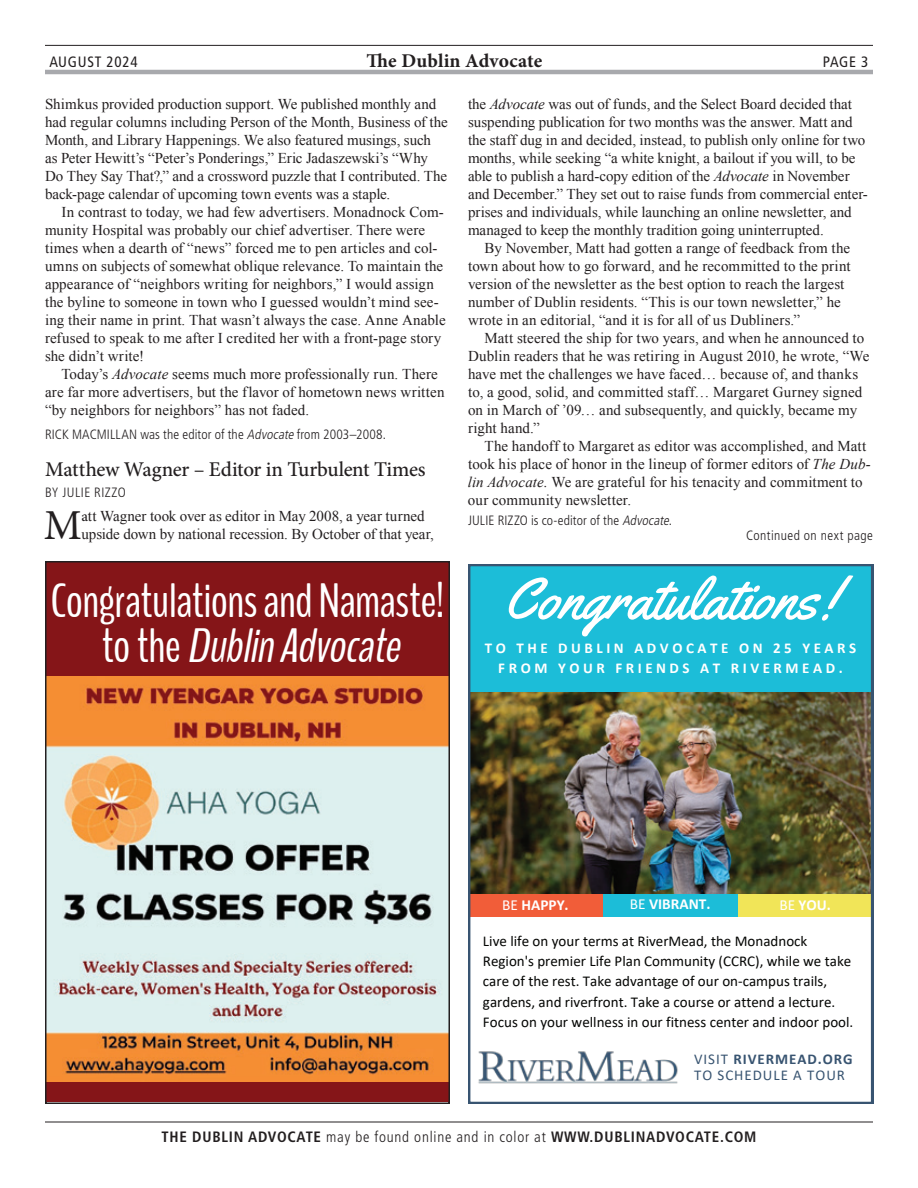
<style>
.page{position:relative;width:918px;height:1188px;background:#fff}
.page>*{position:absolute;margin:0;border:0;box-sizing:border-box;transform-origin:0 0}
.t1{font:58.95px "Yellowtail";color:#fff}
.t2{font:48px/45px "Bench Nine";letter-spacing:-.015em;color:#fff;text-align:center}
.t3{font:42.75px "Minion Pro";color:#231f20}
.t4{font:500 21px "Minion Pro";letter-spacing:-.02em;color:#231f20}
.t5{font:700 19.5px "Minion Pro";letter-spacing:.01em;color:#231f20}
.t6{font:700 15.3px "Calibri";color:#fff}
.t7{font:15px/18px "Times New Roman";color:#231f20}
.t8{font:15px/20.2px "Calibri";color:#040503}
.t9{font:700 condensed 15px "Frutiger LT Std";letter-spacing:.05em;color:#231f20}
.t10{font:700 15px/20.2px "Calibri";letter-spacing:.235em;color:#fff;text-align:center}
.t11{font:15px/16.8px "Calibri";letter-spacing:.065em;color:#385471}
.t12{font:condensed 15px "Frutiger LT Std";letter-spacing:.05em;color:#231f20}
.t13{font:300 condensed 13.5px "Frutiger LT Std";letter-spacing:.01em;color:#231f20}
.t14{font:300 condensed 13.5px "Frutiger LT Std";letter-spacing:.03em;color:#231f20}
.s1{font-style:italic}
.s2{font-family:"Minion Pro";font-weight:500}
.s3{font-weight:400}
.s4{font-weight:700}
.s5{font-weight:300}
</style>
<div class="page">
<hr style="left:45px;top:45px;width:828px;height:1px;background:#231f20">
<hr style="left:45px;top:70px;width:828px;height:4px;background:#a8a9ad">
<hr style="left:45px;top:1122px;width:828px;height:1px;background:#231f20">
<div style="left:45px;top:562px;width:405px;height:540px;background:#851518"></div>
<img style="left:48px;top:676px;width:399px;height:406px">
<div style="left:45px;top:561px;width:405px;height:543px;border:2px solid #231f20"></div>
<img style="left:468px;top:564px;width:405px;height:540px">
<p class="t12" style="left:50px;top:53px;width:90px">AUGUST 2024</p>
<h3 class="t5" style="left:367px;top:47px;width:177px">The Dublin Advocate</h3>
<p class="t12" style="left:823px;top:53px;width:47px">PAGE 3</p>
<p class="t7" style="left:45px;top:95px;width:404px">Shimkus provided production support. We published monthly and had regular columns including Person of the Month, Business of the Month, and Library Happenings. We also featured musings, such<br>as Peter Hewitt’s “Peter’s Ponderings,” Eric Jadaszewski’s “Why Do They Say That?,” and a crossword puzzle that I contributed. The back-page calendar of upcoming town events was a staple.</p>
<p class="t7" style="left:45px;top:203px;width:402px;text-indent:16px">In contrast to today, we had few advertisers. Monadnock Com&shy;munity Hospital was probably our chief advertiser. There were times when a dearth of “news” forced me to pen articles and col&shy;umns on subjects of somewhat oblique relevance. To maintain the appearance of “neighbors writing for neighbors,” I would assign the byline to someone in town who I guessed wouldn’t mind see&shy;ing their name in print. That wasn’t always the case. Anne Anable refused to speak to me after I credited her with a front-page story she didn’t write!</p>
<p class="t7" style="left:45px;top:365px;width:401px;text-indent:16px">Today’s <span class="s1">Advocate</span> seems much more professionally run. There are far more advertisers, but the flavor of hometown news written “by neighbors for neighbors” has not faded.</p>
<p class="t13" style="left:45px;top:427px;width:343px">RICK MACMILLAN was the editor of the <span class="s1">Advocate</span> from 2003–2008.</p>
<h3 class="t4" style="left:45px;top:455px;width:382px">Matthew Wagner – Editor in Turbulent Times</h3>
<p class="t14" style="left:45px;top:485px;width:82px">BY JULIE RIZZO</p>
<h3 class="t3" style="left:44px;top:497px;width:40px">M</h3>
<p class="t7" style="left:81px;top:507px;width:354px"><span class="s2">a</span>tt Wagner took over as editor in May 2008, a year turned upside down by national recession. By October of that year,</p>
<p class="t7" style="left:468px;top:95px;width:401px">the <span class="s1">Advocate</span> was out of funds, and the Select Board decided that suspending publication for two months was the answer. Matt and the staff dug in and decided, instead, to publish only online for two months, while seeking “a white knight, a bailout if you will, to be able to publish a hard-copy edition of the <span class="s1">Advocate</span> in November and December.” They set out to raise funds from commercial enter&shy;prises and individuals, while launching an online newsletter, and managed to keep the monthly tradition going uninterrupted.</p>
<p class="t7" style="left:468px;top:239px;width:384px;text-indent:16px">By November, Matt had gotten a range of feedback from the town about how to go forward, and he recommitted to the print version of the newsletter as the best option to reach the largest number of Dublin residents. “This is our town newsletter,” he wrote in an editorial, “and it is for all of us Dubliners.”</p>
<p class="t7" style="left:468px;top:329px;width:403px;text-indent:16px">Matt steered the ship for two years, and when he announced to Dublin readers that he was retiring in August 2010, he wrote, “We have met the challenges we have faced… because of, and thanks to, a good, solid, and committed staff… Margaret Gurney signed on in March of ’09… and subsequently, and quickly, became my right hand.”</p>
<p class="t7" style="left:468px;top:437px;width:405px;text-indent:17px">The handoff to Margaret as editor was accomplished, and Matt took his place of honor in the lineup of former editors of <span class="s1">The Dub&shy;lin Advocate.</span> We are grateful for his tenacity and commitment to our community newsletter.</p>
<p class="t13" style="left:468px;top:513px;width:206px">JULIE RIZZO is co-editor of the <span class="s1">Advocate</span>.</p>
<p class="t14" style="left:746px;top:527px;width:128px">Continued on next page</p>
<h2 class="t2" style="left:51px;top:579px;width:395px">Congratulations and Namaste! t o t h e <span class="s1">DublinAdvocate</span></h2>
<h1 class="t1" style="left:504px;top:561px;width:334px">Congratulations!</h1>
<p class="t10" style="left:485px;top:637px;width:373px">TO THE DUBLIN ADVOCATE ON 25 YEARS<br>FROM YOUR FRIENDS AT RIVERMEAD.</p>
<p class="t6" style="left:502px;top:894px;width:68px"><span class="s3">BE</span> HAPPY.</p>
<p class="t6" style="left:630px;top:894px;width:82px"><span class="s3">BE</span> VIBRANT.</p>
<p class="t6" style="left:779px;top:894px;width:53px"><span class="s3">BE</span> YOU.</p>
<p class="t8" style="left:483px;top:930px;width:372px">Live life on your terms at RiverMead, the Monadnock Region's premier Life Plan Community (CCRC), while we take care of the rest. Take advantage of our on-campus trails, gardens, and riverfront. Take a course or attend a lecture.<br>Focus on your wellness in our fitness center and indoor pool.</p>
<p class="t11" style="left:694px;top:1050px;width:160px">VISIT <span class="s4">RIVERMEAD.ORG<br></span>TO SCHEDULE A TOUR</p>
<p class="t9" style="left:161px;top:1128px;width:597px">THE DUBLIN ADVOCATE <span class="s5">may be found online and in color at</span> WWW.DUBLINADVOCATE.COM</p>
</div>
